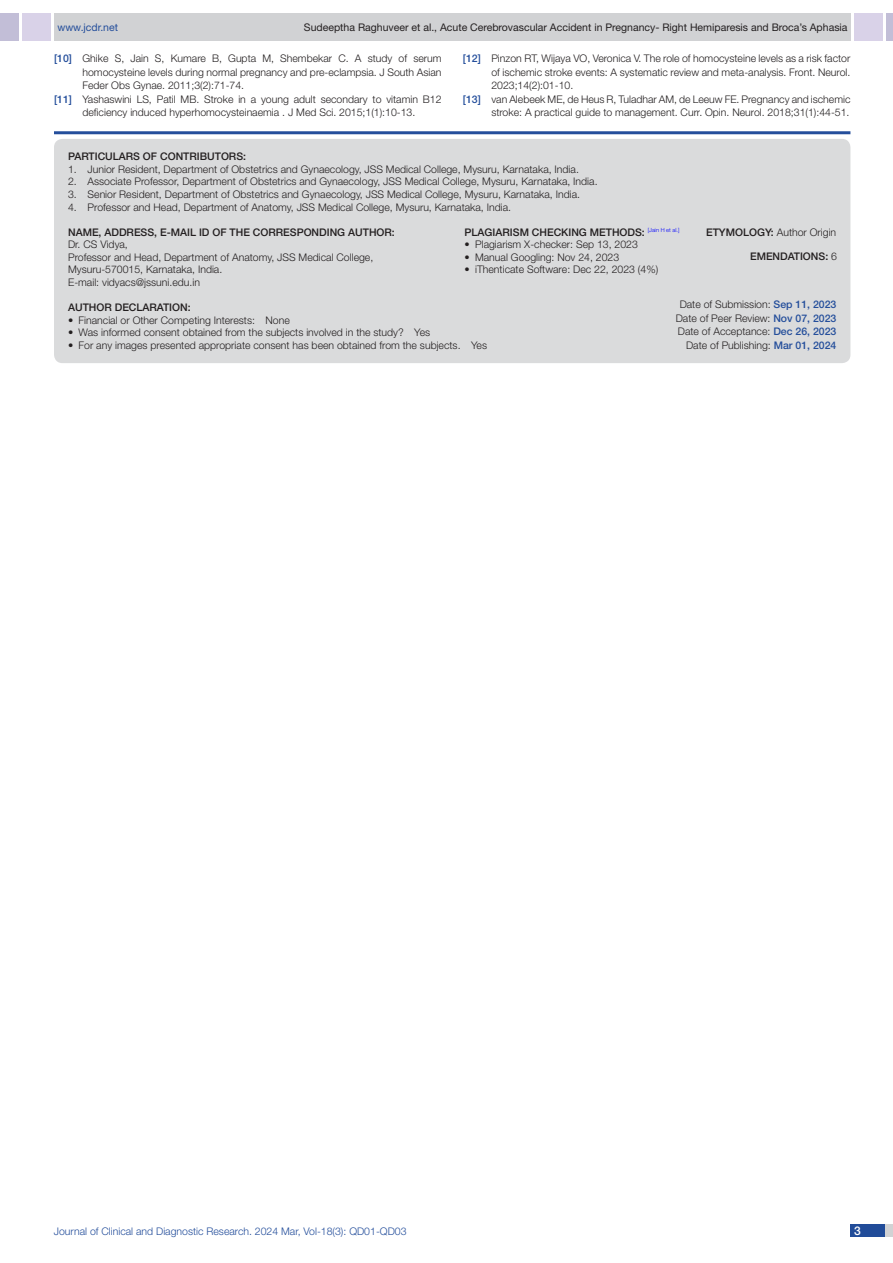
<style>
.page{position:relative;width:893px;height:1263px;background:#fff}
.page>*{position:absolute;margin:0;border:0;box-sizing:border-box;transform-origin:0 0}
.t1{font:500 12px "Helvetica Neue";color:#fff}
.Partic_Contri_Txt{font:300 10.5px/12.6px "Helvetica Neue";color:#231f20}
.Partic_Contri_Head{font:500 10.5px "Helvetica Neue";color:#231f20}
.t2{font:10.5px "Helvetica Neue";color:#231f20}
.tb_txt{font:300 10.5px "Helvetica Neue";color:#231f20}
.t3{font:300 10.5px "Helvetica Neue";color:#244e9b}
.Partic_Contri_Head-2{font:300 10.5px "Helvetica Neue";color:#231f20}
.t4{font:10.5px "Helvetica Neue";color:#244e9b}
.Partic_Contri_Head-3{font:300 5.7px "Helvetica Neue";color:#00f}
.s1{font-weight:500;color:#244e9b}
.s2{font-weight:500;font-size:10.5px;color:#231f20}
.s3{font-weight:500}
.s4{font-weight:300}
</style>
<div class="page">
<div style="left:54px;top:13px;width:796px;height:28px;background:#d1d2d4"></div>
<div style="left:0;top:13px;width:19px;height:28px;background:#c2bed7"></div>
<div style="left:22px;top:13px;width:29px;height:28px;background:#d9d2e8"></div>
<div style="left:886px;top:13px;width:7px;height:28px;background:#c2bed7"></div>
<div style="left:854px;top:13px;width:29px;height:28px;background:#d9d2e8"></div>
<div style="left:850px;top:1224px;width:43px;height:13px;background:#d1d2d4"></div>
<div style="left:850px;top:1224px;width:35px;height:13px;background:#214c99"></div>
<hr style="left:54px;top:131px;width:796px;height:3px;background:#244e9b">
<div style="left:54px;top:139px;width:796px;height:224px;background:#dadbdc;border-radius:9px"></div>
<p class="t4" style="left:57px;top:21px;width:62px">www.jcdr.net</p>
<p class="t2" style="left:304px;top:21px;width:545px">Sudeeptha Raghuveer et al., Acute Cerebrovascular Accident in Pregnancy- Right Hemiparesis and Broca’s Aphasia</p>
<p class="Partic_Contri_Txt" style="left:54px;top:52px;width:389px"><span class="s1">[10]</span> Ghike S, Jain S, Kumare B, Gupta M, Shembekar C. A study of serum</p>
<p class="Partic_Contri_Txt" style="left:82px;top:65px;width:361px">homocysteine levels during normal pregnancy and pre-eclampsia. J South Asian</p>
<p class="Partic_Contri_Txt" style="left:82px;top:79px;width:163px">Feder Obs Gynae. 2011;3(2):71-74.</p>
<p class="Partic_Contri_Txt" style="left:54px;top:92px;width:389px"><span class="s1">[11]</span> Yashaswini LS, Patil MB. Stroke in a young adult secondary to vitamin B12</p>
<p class="Partic_Contri_Txt" style="left:82px;top:106px;width:334px">deficiency induced hyperhomocysteinaemia . J Med Sci. 2015;1(1):10-13.</p>
<p class="Partic_Contri_Txt" style="left:463px;top:52px;width:389px"><span class="s1">[12]</span> Pinzon RT, Wijaya VO, Veronica V. The role of homocysteine levels as a risk factor</p>
<p class="Partic_Contri_Txt" style="left:491px;top:66px;width:361px">of ischemic stroke events: A systematic review and meta-analysis. Front. Neurol.</p>
<p class="Partic_Contri_Txt" style="left:491px;top:79px;width:83px">2023;14(2):01-10.</p>
<p class="Partic_Contri_Txt" style="left:463px;top:93px;width:389px"><span class="s1">[13]</span> van Alebeek ME, de Heus R, Tuladhar AM, de Leeuw FE. Pregnancy and ischemic</p>
<p class="Partic_Contri_Txt" style="left:491px;top:106px;width:360px">stroke: A practical guide to management. Curr. Opin. Neurol. 2018;31(1):44-51.</p>
<p class="Partic_Contri_Head" style="left:68px;top:150px;width:179px">PARTICULARS OF CONTRIBUTORS:</p>
<p class="Partic_Contri_Txt" style="left:68px;top:163px;width:512px">1. Junior Resident, Department of Obstetrics and Gynaecology, JSS Medical College, Mysuru, Karnataka, India.</p>
<p class="Partic_Contri_Txt" style="left:68px;top:175px;width:531px">2. Associate Professor, Department of Obstetrics and Gynaecology, JSS Medical College, Mysuru, Karnataka, India.</p>
<p class="Partic_Contri_Txt" style="left:68px;top:188px;width:513px">3. Senior Resident, Department of Obstetrics and Gynaecology, JSS Medical College, Mysuru, Karnataka, India.</p>
<p class="Partic_Contri_Txt" style="left:68px;top:200px;width:444px">4. Professor and Head, Department of Anatomy, JSS Medical College, Mysuru, Karnataka, India.</p>
<p class="Partic_Contri_Head" style="left:465px;top:226px;width:134px">PLAGIARISM CHECKING METH</p>
<p class="Partic_Contri_Head-3" style="left:620px;top:227px;width:61px"><span class="s2">ODS:</span> [Jain H et al.]</p>
<p class="tb_txt" style="left:465px;top:238px;width:175px">• Plagiarism X-checker: Sep 13, 2023</p>
<p class="tb_txt" style="left:465px;top:251px;width:156px">• Manual Googling: Nov 24, 2023</p>
<p class="tb_txt" style="left:465px;top:263px;width:195px">• iThenticate Software: Dec 22, 2023 (4%)</p>
<p class="Partic_Contri_Head" style="left:68px;top:226px;width:9px">NAME</p>
<p class="Partic_Contri_Head" style="left:99px;top:226px;width:15px">, ADD</p>
<p class="Partic_Contri_Head" style="left:127px;top:226px;width:52px">RESS, E-MAI</p>
<p class="Partic_Contri_Head" style="left:190px;top:226px;width:48px">L ID OF THE</p>
<p class="Partic_Contri_Head" style="left:253px;top:226px;width:66px">CORRESPONDIN</p>
<p class="Partic_Contri_Head" style="left:337px;top:226px;width:19px">G AUTH</p>
<p class="Partic_Contri_Head" style="left:377px;top:226px;width:20px">OR:</p>
<p class="Partic_Contri_Head" style="left:706px;top:226px;width:38px">ETYMOLOG</p>
<p class="Partic_Contri_Head-2" style="left:765px;top:226px;width:73px"><span class="s3">Y:</span> Author Origin</p>
<p class="Partic_Contri_Txt" style="left:68px;top:238px;width:61px">Dr. CS Vidya,</p>
<p class="Partic_Contri_Txt" style="left:68px;top:251px;width:307px">Professor and Head, Department of Anatomy, JSS Medical College,<br>Mysuru-570015, Karnataka, India.</p>
<p class="Partic_Contri_Txt" style="left:68px;top:276px;width:133px">E-mail: vidyacs@jssuni.edu.in</p>
<p class="Partic_Contri_Txt" style="left:680px;top:298px;width:158px">Date of Submission: <span class="s1">SEP 11, 2023</span></p>
<p class="Partic_Contri_Txt" style="left:676px;top:312px;width:162px">Date of Peer Review: <span class="s1">NOV 07, 2023</span></p>
<p class="Partic_Contri_Txt" style="left:678px;top:325px;width:160px">Date of Acceptance: <span class="s1">DEC 26, 2023</span></p>
<p class="Partic_Contri_Txt" style="left:686px;top:339px;width:152px">Date of Publishing: <span class="s1">MAR 01, 2024</span></p>
<p class="Partic_Contri_Head" style="left:750px;top:250px;width:88px">EMENDATIONS: <span class="s4">6</span></p>
<p class="Partic_Contri_Head" style="left:68px;top:301px;width:124px">AUTHOR DECLARATIO N:</p>
<p class="Partic_Contri_Txt" style="left:68px;top:313px;width:223px">• Financial or Other Competing Interests: None</p>
<p class="Partic_Contri_Txt" style="left:68px;top:326px;width:364px">• Was informed consent obtained from the subjects involved in the study? Yes</p>
<p class="Partic_Contri_Txt" style="left:68px;top:339px;width:420px">• For any images presented appropriate consent has been obtained from the subjects. Yes</p>
<p class="t3" style="left:54px;top:1225px;width:354px">Journal of Clinical and Diagnostic Research. 2024 Mar, Vol-18(3): QD01-QD03</p>
<p class="t1" style="left:854px;top:1223px;width:8px">3</p>
</div>
